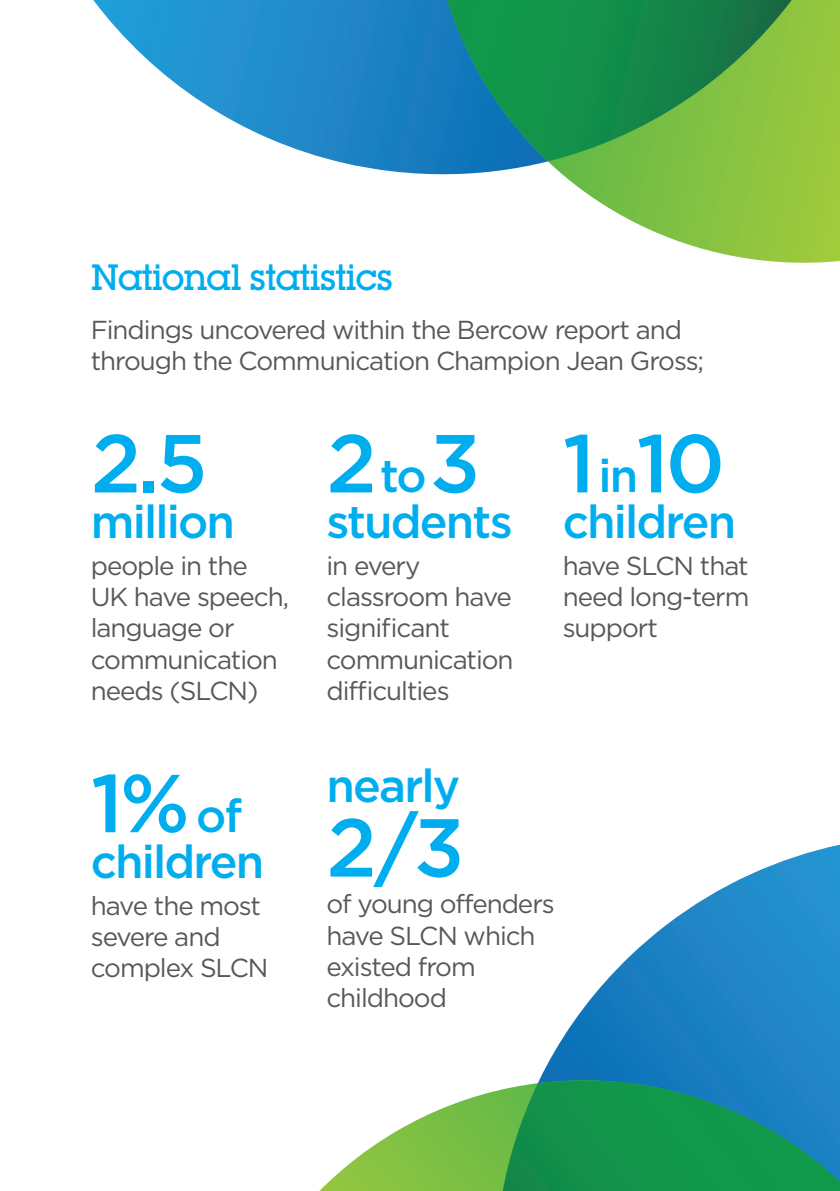
<style>
.page{position:relative;width:840px;height:1191px;background:#fff}
.page>*{position:absolute;margin:0;border:0;box-sizing:border-box;transform-origin:0 0}
.t1{font:500 82px "Gotham";color:#00aeef}
.t2{font:500 46px "Gotham";letter-spacing:-.04em;color:#00aeef}
.t3{font:500 36px "Lubalin Graph IT Cby BT";letter-spacing:-.04em;color:#00aeef}
.t4{font:26px/31.2px "Gotham";letter-spacing:-.04em;color:#57585a}
.s1{font-size:46px}
</style>
<div class="page">
<svg style="left:539px;top:845px;width:300px;height:235px"></svg>
<svg style="left:319px;top:1089px;width:183px;height:102px"></svg>
<svg style="left:502px;top:1080px;width:337px;height:111px;background:#189265"></svg>
<svg style="left:93px;top:0;width:354px;height:175px"></svg>
<svg style="left:447px;top:0;width:392px;height:263px"></svg>
<svg style="left:447px;top:0;width:344px;height:161px;background:#309754"></svg>
<h3 class="t3" style="left:91px;top:256px;width:304px">National statistics</h3>
<p class="t4" style="left:91px;top:313px;width:614px">Findings uncovered within the Bercow report and through the Communication Champion Jean Gross;</p>
<h1 class="t1" style="left:91px;top:417px;width:118px">2.5</h1>
<h2 class="t2" style="left:91px;top:495px;width:146px">million</h2>
<p class="t4" style="left:91px;top:549px;width:200px">people in the<br>UK have speech, language or communication needs (SLCN)</p>
<h1 class="t1" style="left:91px;top:756px;width:153px">1% <span class="s1">of</span></h1>
<h2 class="t2" style="left:91px;top:835px;width:175px">children</h2>
<p class="t4" style="left:91px;top:889px;width:179px">have the most severe and complex SLCN</p>
<h1 class="t1" style="left:326px;top:417px;width:155px">2 <span class="s1">to</span> 3</h1>
<h2 class="t2" style="left:326px;top:495px;width:188px">students</h2>
<p class="t4" style="left:326px;top:549px;width:189px">in every classroom have significant communication difficulties</p>
<h1 class="t1" style="left:562px;top:417px;width:164px">1<span class="s1">in</span> 10</h1>
<h2 class="t2" style="left:562px;top:495px;width:175px">children</h2>
<p class="t4" style="left:562px;top:549px;width:188px;text-align:justify">have SLCN that need long-term support</p>
<h2 class="t2" style="left:326px;top:759px;width:135px">nearly</h2>
<h1 class="t1" style="left:326px;top:801px;width:139px">2/3</h1>
<p class="t4" style="left:326px;top:888px;width:230px">of young offenders have SLCN which existed from childhood</p>
</div>
